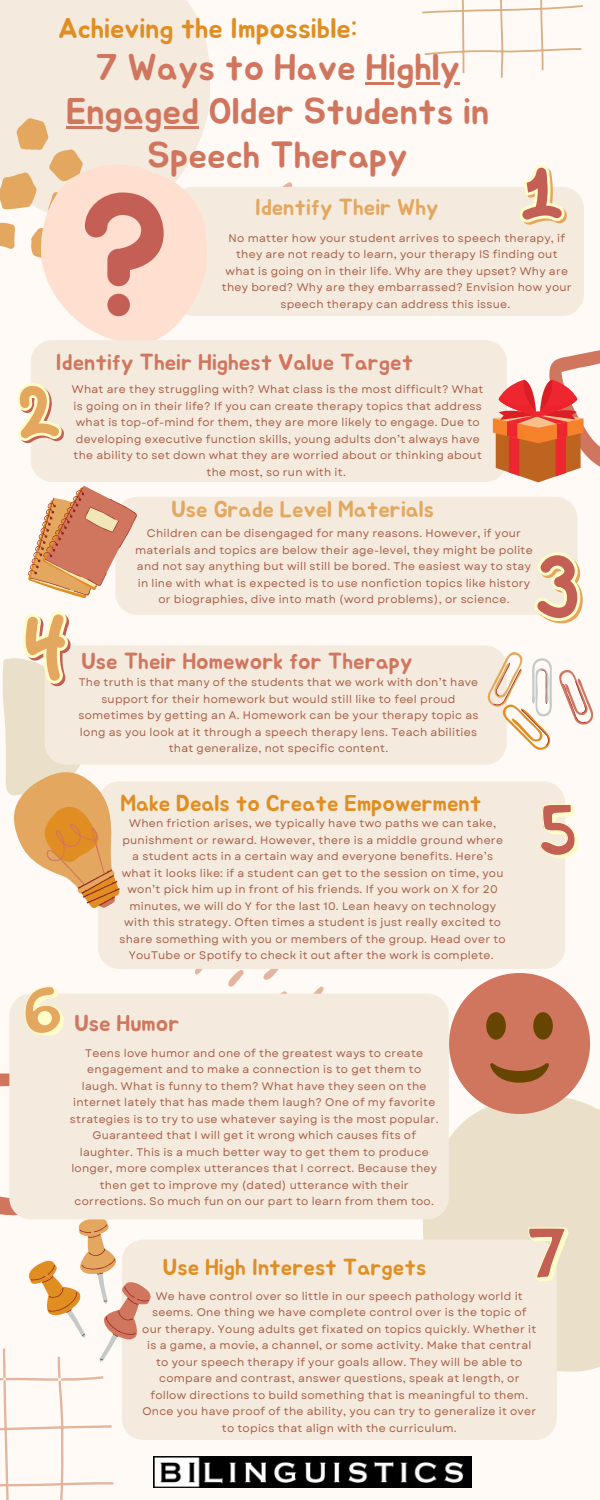
<style>
.page{position:relative;width:600px;height:1500px;background:#fffaf6}
.page>*{position:absolute;margin:0;border:0;box-sizing:border-box;transform-origin:0 0}
.t1{font:37px/44.2px "Jua";color:#d1765e;text-align:center}
.t2{font:28.3px "Jua";color:#e08e22}
.t3{font:22.7px "Jua";color:#d1765e}
.t4{font:22.7px "Jua";color:#e08e22}
.t5{font:22.7px "Jua";color:#e3a75f}
.t6{font:11px/16.5px "Garet";letter-spacing:.025em;color:#a75f47;text-align:center}
</style>
<div class="page">
<div style="left:0;top:0;width:210px;height:118px;background:#f4eadd"></div>
<svg style="left:422px;top:0;width:161px;height:78px"></svg>
<div style="left:423px;top:1105px;width:177px;height:267px;background:#eae0ca"></div>
<svg style="left:282px;top:182px;width:10px;height:5px"></svg>
<div style="left:172px;top:187px;width:412px;height:129px;background:#f4eadd;border-radius:21px"></div>
<div style="left:31px;top:340px;width:476px;height:142px;background:#f4eadd;border-radius:21px"></div>
<div style="left:115px;top:497px;width:462px;height:118px;background:#f4eadd;border-radius:21px"></div>
<svg style="left:280px;top:991px;width:7px;height:3px"></svg>
<svg style="left:228px;top:970px;width:16px;height:17px"></svg>
<svg style="left:313px;top:986px;width:11px;height:8px"></svg>
<svg style="left:195px;top:969px;width:8px;height:6px"></svg>
<svg style="left:263px;top:969px;width:16px;height:11px"></svg>
<div style="left:98px;top:781px;width:467px;height:188px;background:#f4eadd;border-radius:21px"></div>
<div style="left:122px;top:1240px;width:435px;height:200px;background:#f4eadd;border-radius:21px"></div>
<svg style="left:520px;top:165px;width:48px;height:60px"></svg>
<svg style="left:17px;top:383px;width:47px;height:60px"></svg>
<svg style="left:534px;top:552px;width:49px;height:71px"></svg>
<svg style="left:28px;top:486px;width:109px;height:112px"></svg>
<svg style="left:0;top:1073px;width:151px;height:427px"></svg>
<svg style="left:0;top:118px;width:207px;height:225px"></svg>
<svg style="left:493px;top:348px;width:107px;height:135px"></svg>
<div style="left:45px;top:645px;width:462px;height:120px;background:#f4eadd;border-radius:21px"></div>
<svg style="left:487px;top:649px;width:106px;height:101px"></svg>
<svg style="left:2px;top:611px;width:118px;height:297px"></svg>
<svg style="left:540px;top:804px;width:38px;height:55px"></svg>
<div style="left:9px;top:994px;width:440px;height:225px;background:#f4eadd;border-radius:21px"></div>
<svg style="left:24px;top:986px;width:40px;height:50px"></svg>
<div style="left:38px;top:1011px;width:14px;height:14px;background:#fffcc9;border-radius:50%"></div>
<svg style="left:449px;top:973px;width:141px;height:141px"></svg>
<svg style="left:528px;top:1227px;width:41px;height:54px"></svg>
<img style="left:153px;top:1457px;width:319px;height:30px">
<hr style="left:366px;top:82px;width:94px;height:3px;background:#d1765e">
<hr style="left:66px;top:126px;width:133px;height:3px;background:#d1765e">
<h2 class="t2" style="left:58px;top:13px;width:301px">Achieving the Impossible:</h2>
<h1 class="t1" style="left:66px;top:46px;width:425px">7 Ways to Have Highly<br>Engaged Older Students in<br>Speech Therapy</h1>
<h3 class="t5" style="left:255px;top:195px;width:185px">Identify Their Why</h3>
<p class="t6" style="left:222px;top:230px;width:351px">No matter how your student arrives to speech therapy, if they are not ready to learn, your therapy IS finding out what is going on in their life. Why are they upset? Why are they bored? Why are they embarrassed? Envision how your speech therapy can address this issue.</p>
<h3 class="t3" style="left:56px;top:350px;width:359px">Identify Their Highest Value Target</h3>
<p class="t6" style="left:72px;top:382px;width:413px">What are they struggling with? What class is the most difficult? What is going on in their life? If you can create therapy topics that address what is top-of-mind for them, they are more likely to engage. Due to developing executive function skills, young adults don’t always have the ability to set down what they are worried about or thinking about the most, so run with it.</p>
<h3 class="t5" style="left:172px;top:498px;width:264px">Use Grade Level Materials</h3>
<p class="t6" style="left:135px;top:525px;width:399px">Children can be disengaged for many reasons. However, if your materials and topics are below their age-level, they might be polite and not say anything but will still be bored. The easiest way to stay in line with what is expected is to use nonfiction topics like history or biographies, dive into math (word problems), or science.</p>
<h3 class="t3" style="left:82px;top:649px;width:332px">Use Their Homework for Therapy</h3>
<p class="t6" style="left:78px;top:674px;width:402px">The truth is that many of the students that we work with don’t have support for their homework but would still like to feel proud sometimes by getting an A. Homework can be your therapy topic as long as you look at it through a speech therapy lens. Teach abilities that generalize, not specific content.</p>
<h3 class="t4" style="left:120px;top:791px;width:363px">Make Deals to Create Empowerment</h3>
<p class="t6" style="left:120px;top:816px;width:388px">When friction arises, we typically have two paths we can take, punishment or reward. However, there is a middle ground where a student acts in a certain way and everyone benefits. Here’s what it looks like: if a student can get to the session on time, you won’t pick him up in front of his friends. If you work on X for 20 minutes, we will do Y for the last 10. Lean heavy on technology with this strategy. Often times a student is just really excited to share something with you or members of the group. Head over to YouTube or Spotify to check it out after the work is complete.</p>
<h3 class="t3" style="left:74px;top:1011px;width:107px">Use Humor</h3>
<p class="t6" style="left:70px;top:1045px;width:370px">Teens love humor and one of the greatest ways to create engagement and to make a connection is to get them to laugh. What is funny to them? What have they seen on the internet lately that has made them laugh? One of my favorite strategies is to try to use whatever saying is the most popular.<br>Guaranteed that I will get it wrong which causes fits of laughter. This is a much better way to get them to produce longer, more complex utterances that I correct. Because they then get to improve my (dated) utterance with their corrections. So much fun on our part to learn from them too.</p>
<h3 class="t4" style="left:163px;top:1255px;width:265px">Use High Interest Targets</h3>
<p class="t6" style="left:142px;top:1288px;width:395px">We have control over so little in our speech pathology world it seems. One thing we have complete control over is the topic of our therapy. Young adults get fixated on topics quickly. Whether it is a game, a movie, a channel, or some activity. Make that central to your speech therapy if your goals allow. They will be able to compare and contrast, answer questions, speak at length, or follow directions to build something that is meaningful to them.<br>Once you have proof of the ability, you can try to generalize it over to topics that align with the curriculum.</p>
</div>
